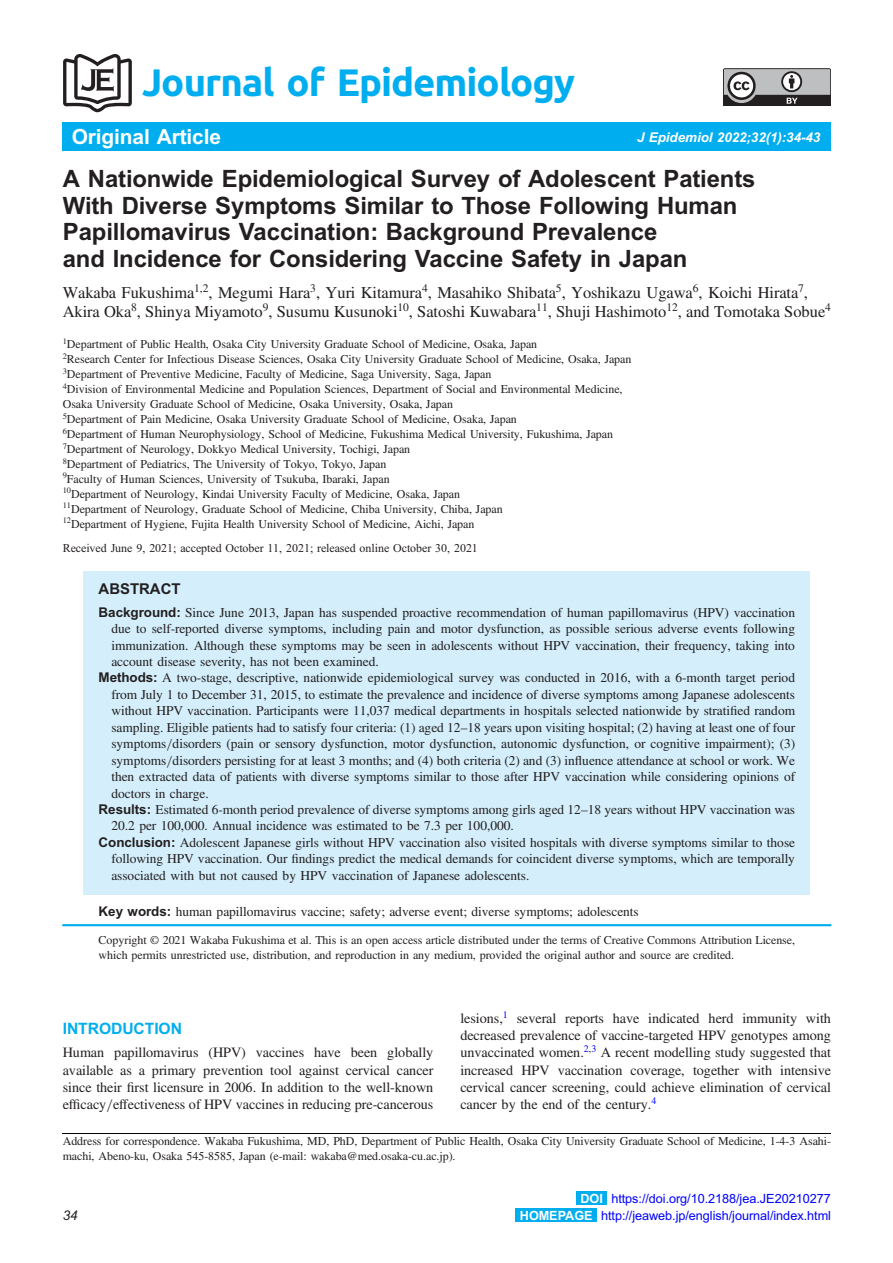
<style>
.page{position:relative;width:893px;height:1263px;background:#fff}
.page>*{position:absolute;margin:0;border:0;box-sizing:border-box;transform-origin:0 0}
.t1{font:38.25px "Adv TT8 a 0 f 53 e 6.B";letter-spacing:-.02em;color:#00aeef}
.t2{font:23.85px/26.8px "Adv TT16 f 3 b 945.B";color:#231f20}
.t3{font:20.85px "Adv TT16 f 3 b 945.B";color:#fff}
.t4{font:16.5px/19.5px "Adv OT8608 a 8 d 1";color:#231f20}
.t5{font:15.75px "Adv TT16 f 3 b 945.B";color:#00aeef}
.t6{font:15px "Adv TT16 f 3 b 945.B";color:#231f20}
.t7{font:14.25px/17.2px "Adv OT8608 a 8 d 1";color:#231f20;text-align:justify}
.t8{font:13.5px "Adv OT8608 a 8 d 1";color:#231f20}
.t9{font:13.5px "Adv TT68 a 2 efde.BI";color:#fff}
.t10{font:13.5px "Adv T Tb 6 c 2036 d.I";color:#231f20}
.t11{font:12.75px "Adv TT153188 ed";color:#00f}
.t12{font:12px/15px "Adv OT8608 a 8 d 1";color:#231f20}
.t13{font:12px "Adv TT5843 c 571";color:#231f20}
.s1{font-family:"Adv TT16 f 3 b 945.B"}
.s2{font-family:"Adv OT8608 a 8 d 1+fb"}
.s3{font-style:inherit}
.s4{font-family:"Adv STIX r m r"}
.s5{font-family:"Adv TT16 f 3 b 945.B";color:#fff}
</style>
<div class="page">
<div style="left:63px;top:122px;width:768px;height:29px;background:#00aeef"></div>
<div style="left:84px;top:571px;width:726px;height:38px;background:#d4effb"></div>
<div style="left:84px;top:594px;width:726px;height:86px;background:#d4effb"></div>
<div style="left:84px;top:660px;width:726px;height:152px;background:#d4effb"></div>
<div style="left:84px;top:791px;width:726px;height:54px;background:#d4effb"></div>
<div style="left:84px;top:824px;width:726px;height:70px;background:#d4effb"></div>
<hr style="left:63px;top:925px;width:768px;height:1px;background:#00aeef">
<hr style="left:63px;top:1133px;width:768px;height:1px;background:#000">
<svg style="left:63px;top:54px;width:69px;height:58px"></svg>
<svg style="left:723px;top:68px;width:108px;height:38px;background:#8a898a"></svg>
<div style="left:576px;top:1191px;width:31px;height:14px;background:#00aeef"></div>
<div style="left:516px;top:1208px;width:81px;height:14px;background:#00aeef"></div>
<h1 class="t1" style="left:142px;top:67px;width:434px">Journal of Epidemiology</h1>
<h3 class="t3" style="left:72px;top:129px;width:151px">Original Article</h3>
<p class="t9" style="left:637px;top:129px;width:185px">J Epidemiol 2022;32(1):34-43</p>
<h2 class="t2" style="left:63px;top:167px;width:694px">A Nationwide Epidemiological Survey of Adolescent Patients With Diverse Symptoms Similar to Those Following Human Papillomavirus Vaccination: Background Prevalence<br>and Incidence for Considering Vaccine Safety in Japan</h2>
<p class="t4" style="left:63px;top:284px;width:770px">Wakaba Fukushima<sup>1,2</sup>, Megumi Hara<sup>3</sup>, Yuri Kitamura<sup>4</sup>, Masahiko Shibata<sup>5</sup>, Yoshikazu Ugawa<sup>6</sup>, Koichi Hirata<sup>7</sup>,<br>Akira Oka<sup>8</sup>, Shinya Miyamoto<sup>9</sup>, Susumu Kusunoki<sup>10</sup>, Satoshi Kuwabara<sup>11</sup>, Shuji Hashimoto<sup>12</sup>, and Tomotaka Sobue<sup>4</sup></p>
<p class="t12" style="left:63px;top:338px;width:570px"><sup>1</sup>Department of Public Health, Osaka City University Graduate School of Medicine, Osaka, Japan<br><sup>2</sup>Research Center for Infectious Disease Sciences, Osaka City University Graduate School of Medicine, Osaka, Japan <sup>3</sup>Department of Preventive Medicine, Faculty of Medicine, Saga University, Saga, Japan<br><sup>4</sup>Division of Environmental Medicine and Population Sciences, Department of Social and Environmental Medicine, Osaka University Graduate School of Medicine, Osaka University, Osaka, Japan<br><sup>5</sup>Department of Pain Medicine, Osaka University Graduate School of Medicine, Osaka, Japan<br><sup>6</sup>Department of Human Neurophysiology, School of Medicine, Fukushima Medical University, Fukushima, Japan <sup>7</sup>Department of Neurology, Dokkyo Medical University, Tochigi, Japan<br><sup>8</sup>Department of Pediatrics, The University of Tokyo, Tokyo, Japan<br><sup>9</sup>Faculty of Human Sciences, University of Tsukuba, Ibaraki, Japan<br><sup>10</sup>Department of Neurology, Kindai University Faculty of Medicine, Osaka, Japan<br><sup>11</sup>Department of Neurology, Graduate School of Medicine, Chiba University, Chiba, Japan<br><sup>12</sup>Department of Hygiene, Fujita Health University School of Medicine, Aichi, Japan</p>
<p class="t13" style="left:63px;top:541px;width:417px">Received June 9, 2021; accepted October 11, 2021; released online October 30, 2021</p>
<p class="t6" style="left:99px;top:583px;width:83px">ABSTRACT</p>
<p class="t8" style="left:99px;top:607px;width:698px"><span class="s1">Background:</span> Since June 2013, Japan has suspended proactive recommendation of human papillomavirus (HPV) vaccination</p>
<p class="t8" style="left:111px;top:624px;width:685px">due to self-reported diverse symptoms, including pain and motor dysfunction, as possible serious adverse events following</p>
<p class="t8" style="left:111px;top:640px;width:685px">immunization. Although these symptoms may be seen in adolescents without HPV vaccination, their frequency, taking into</p>
<p class="t8" style="left:111px;top:657px;width:269px">account disease severity, has not been examined.</p>
<p class="t8" style="left:99px;top:673px;width:698px"><span class="s1">Methods:</span> A two-stage, descriptive, nationwide epidemiological survey was conducted in 2016, with a 6-month target period</p>
<p class="t8" style="left:111px;top:690px;width:685px">from July 1 to December 31, 2015, to estimate the prevalence and incidence of diverse symptoms among Japanese adolescents</p>
<p class="t8" style="left:111px;top:706px;width:685px">without HPV vaccination. Participants were 11,037 medical departments in hospitals selected nationwide by strati<span class="s2">fi</span>ed random</p>
<p class="t8" style="left:111px;top:722px;width:685px">sampling. Eligible patients had to satisfy four criteria: (1) aged 12<span class="s3">–</span>18 years upon visiting hospital; (2) having at least one of four</p>
<p class="t8" style="left:111px;top:739px;width:685px">symptoms<span class="s4">=</span>disorders (pain or sensory dysfunction, motor dysfunction, autonomic dysfunction, or cognitive impairment); (3)</p>
<p class="t8" style="left:111px;top:755px;width:685px">symptoms<span class="s4">=</span>disorders persisting for at least 3 months; and (4) both criteria (2) and (3) in<span class="s2">fl</span>uence attendance at school or work. We</p>
<p class="t8" style="left:111px;top:772px;width:685px">then extracted data of patients with diverse symptoms similar to those after HPV vaccination while considering opinions of</p>
<p class="t8" style="left:111px;top:788px;width:99px">doctors in charge.</p>
<p class="t8" style="left:99px;top:805px;width:698px"><span class="s1">Results:</span> Estimated 6-month period prevalence of diverse symptoms among girls aged 12<span class="s3">–</span>18 years without HPV vaccination was</p>
<p class="t8" style="left:111px;top:821px;width:404px">20.2 per 100,000. Annual incidence was estimated to be 7.3 per 100,000.</p>
<p class="t8" style="left:99px;top:838px;width:698px"><span class="s1">Conclusion:</span> Adolescent Japanese girls without HPV vaccination also visited hospitals with diverse symptoms similar to those</p>
<p class="t8" style="left:111px;top:854px;width:685px">following HPV vaccination. Our <span class="s2">fi</span>ndings predict the medical demands for coincident diverse symptoms, which are temporally</p>
<p class="t8" style="left:111px;top:870px;width:419px">associated with but not caused by HPV vaccination of Japanese adolescents.</p>
<p class="t8" style="left:99px;top:907px;width:542px"><span class="s1">Key words:</span> human papillomavirus vaccine; safety; adverse event; diverse symptoms; adolescents</p>
<p class="t12" style="left:99px;top:933px;width:698px">Copyright © 2021 Wakaba Fukushima et al. This is an open access article distributed under the terms of Creative Commons Attribution License, which permits unrestricted use, distribution, and reproduction in any medium, provided the original author and source are credited.</p>
<p class="t7" style="left:460px;top:1011px;width:372px">lesions,<sup>1</sup> several reports have indicated herd immunity with decreased prevalence of vaccine-targeted HPV genotypes among unvaccinated women.<sup>2</sup><sup>,</sup><sup>3</sup> A recent modelling study suggested that increased HPV vaccination coverage, together with intensive cervical cancer screening, could achieve elimination of cervical cancer by the end of the century.<sup>4</sup></p>
<p class="t12" style="left:63px;top:1135px;width:770px">Address for correspondence. Wakaba Fukushima, MD, PhD, Department of Public Health, Osaka City University Graduate School of Medicine, 1-4-3 Asahi&shy;machi, Abeno-ku, Osaka 545-8585, Japan (e-mail: wakaba@med.osaka-cu.ac.jp).</p>
<p class="t5" style="left:63px;top:1022px;width:121px">INTRODUCTION</p>
<p class="t7" style="left:63px;top:1045px;width:372px">Human papillomavirus (HPV) vaccines have been globally available as a primary prevention tool against cervical cancer since their <span class="s2">fi</span>rst licensure in 2006. In addition to the well-known e<span class="s2">ffi</span>cacy<span class="s4">=</span>e<span class="s2">ff</span>ectiveness of HPV vaccines in reducing pre-cancerous</p>
<p class="t11" style="left:580px;top:1193px;width:252px"><span class="s5">DOI</span> https://doi.org/10.2188/jea.JE20210277</p>
<p class="t10" style="left:63px;top:1207px;width:16px">34</p>
<p class="t11" style="left:520px;top:1210px;width:312px"><span class="s5">HOMEPAGE</span> http://jeaweb.jp/english/journal/index.html</p>
</div>
